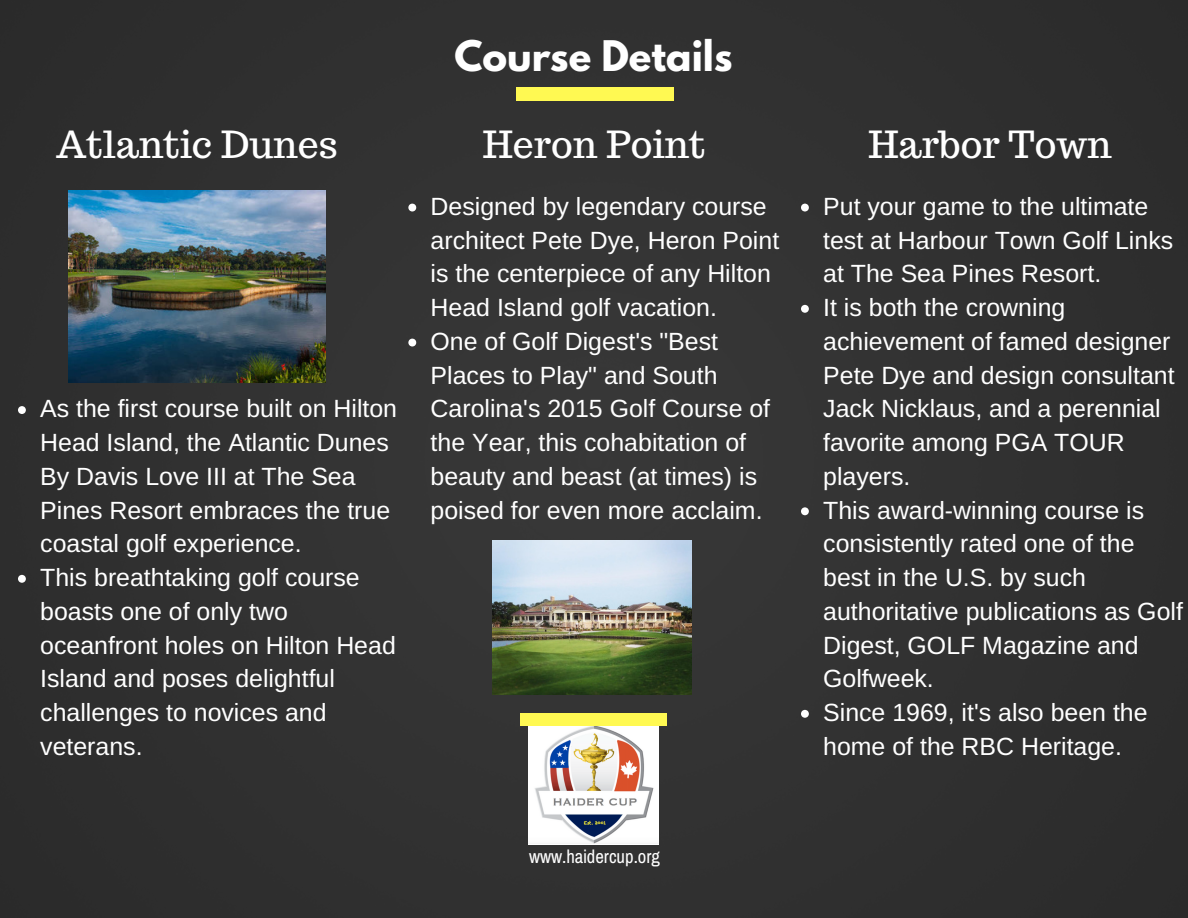
<style>
.page{position:relative;width:1188px;height:918px;background:#303030}
.page>*{position:absolute;margin:0;border:0;box-sizing:border-box;transform-origin:0 0}
.t1{font:37.35px "Trocchi";color:#fff}
.t2{font:700 37.35px "League Spartan";color:#fff}
.t3{font:24.9px/33.8px "Arimo";color:#fff}
.t4{font:18.75px "Archivo Narrow";color:#fff}
</style>
<div class="page">
<div style="left:516px;top:87px;width:157px;height:13px;background:#fff952"></div>
<svg style="left:801px;top:204px;width:8px;height:8px"></svg>
<svg style="left:801px;top:305px;width:8px;height:8px"></svg>
<svg style="left:801px;top:507px;width:8px;height:8px"></svg>
<svg style="left:801px;top:710px;width:8px;height:8px"></svg>
<svg style="left:408px;top:204px;width:8px;height:8px"></svg>
<svg style="left:408px;top:339px;width:8px;height:7px"></svg>
<img style="left:529px;top:726px;width:129px;height:119px">
<div style="left:521px;top:713px;width:146px;height:13px;background:#fff952"></div>
<svg style="left:18px;top:406px;width:8px;height:8px"></svg>
<svg style="left:18px;top:575px;width:8px;height:8px"></svg>
<img style="left:69px;top:190px;width:256px;height:192px">
<img style="left:493px;top:540px;width:199px;height:154px">
<h1 class="t2" style="left:454px;top:37px;width:280px">Course Details</h1>
<h1 class="t1" style="left:56px;top:119px;width:283px">Atlantic Dunes</h1>
<h1 class="t1" style="left:483px;top:119px;width:224px">Heron Point</h1>
<h1 class="t1" style="left:868px;top:119px;width:245px">Harbor Town</h1>
<p class="t3" style="left:823px;top:189px;width:361px">Put your game to the ultimate test at Harbour Town Golf Links at The Sea Pines Resort.<br>It is both the crowning achievement of famed designer<br>Pete Dye and design consultant<br>Jack Nicklaus, and a perennial favorite among PGA TOUR players.<br>This award-winning course is consistently rated one of the best in the U.S. by such authoritative publications as Golf<br>Digest, GOLF Magazine and<br>Golfweek.<br>Since 1969, it's also been the home of the RBC Heritage.</p>
<p class="t3" style="left:431px;top:189px;width:350px">Designed by legendary course architect Pete Dye, Heron Point is the centerpiece of any Hilton<br>Head Island golf vacation.<br>One of Golf Digest's "Best<br>Places to Play" and South<br>Carolina's 2015 Golf Course of the Year, this cohabitation of beauty and beast (at times) is poised for even more acclaim.</p>
<p class="t3" style="left:40px;top:392px;width:358px">As the first course built on Hilton<br>Head Island, the Atlantic Dunes<br>By Davis Love III at The Sea<br>Pines Resort embraces the true coastal golf experience.<br>This breathtaking golf course boasts one of only two oceanfront holes on Hilton Head<br>Island and poses delightful challenges to novices and veterans.</p>
<p class="t4" style="left:529px;top:845px;width:133px">www.haidercup.org</p>
</div>
